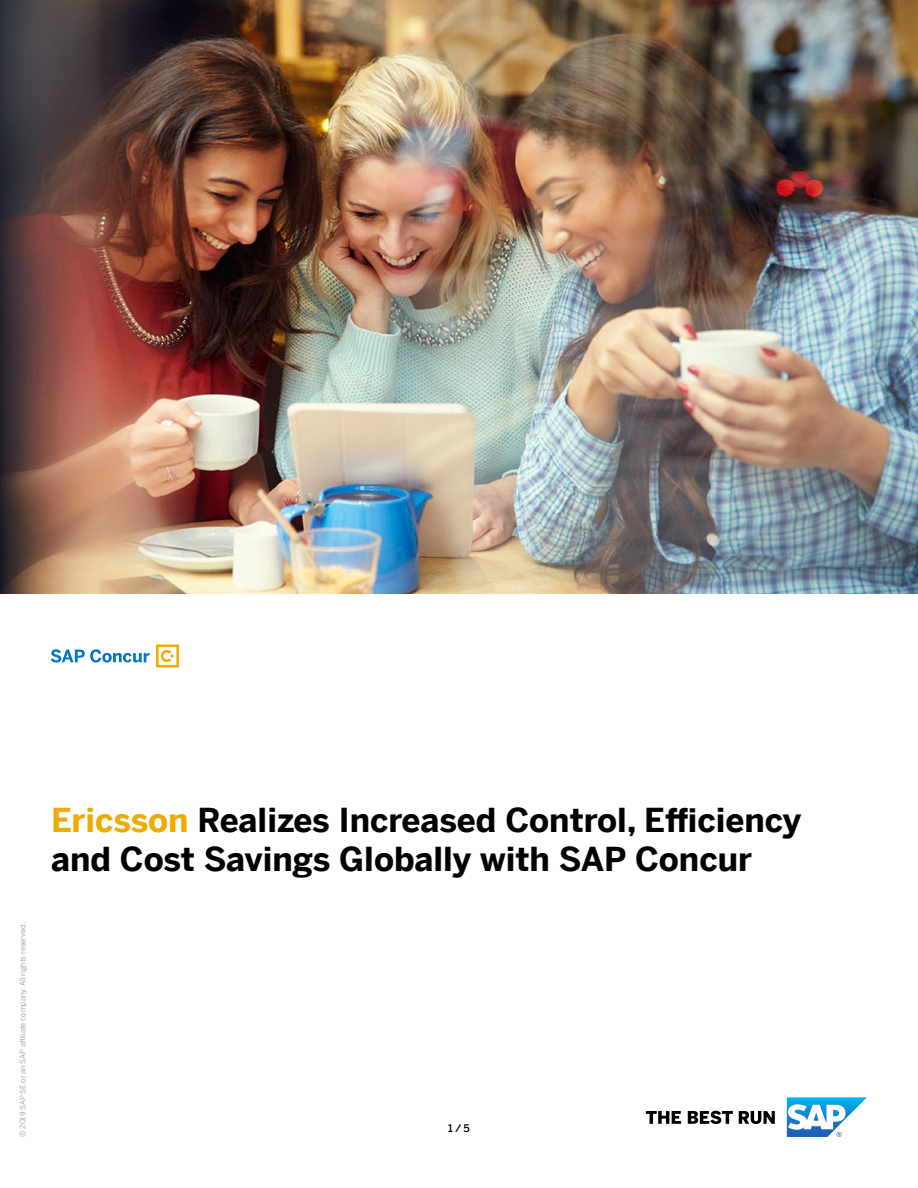
<style>
.page{position:relative;width:918px;height:1188px;background:#fff}
.page>*{position:absolute;margin:0;border:0;box-sizing:border-box;transform-origin:0 0}
.t1{font:700 33px/39px "Benton Sans";color:#000}
.t2{font:500 10.5px "Benton Sans";color:#000}
.t3{font:7.5px "Benton Sans";color:#999}
.s1{color:#f0ab00}
</style>
<div class="page">
<svg style="left:646px;top:1111px;width:129px;height:13px"></svg>
<svg style="left:787px;top:1097px;width:80px;height:40px"></svg>
<img style="left:0;top:0;width:918px;height:594px">
<svg style="left:51px;top:649px;width:99px;height:14px"></svg>
<svg style="left:156px;top:644px;width:23px;height:23px"></svg>
<p class="t3" style="left:16px;top:1137px;width:216px;rotate:-90deg">© 2019 SAP SE or an SAP affiliate company. All rights reserved.</p>
<p class="t1" style="left:51px;top:797px;width:752px"><span class="s1">Ericsson</span> Realizes Increased Control, Efficiency and Cost Savings Globally with SAP Concur</p>
<p class="t2" style="left:448px;top:1119px;width:23px">1 / 5</p>
</div>
